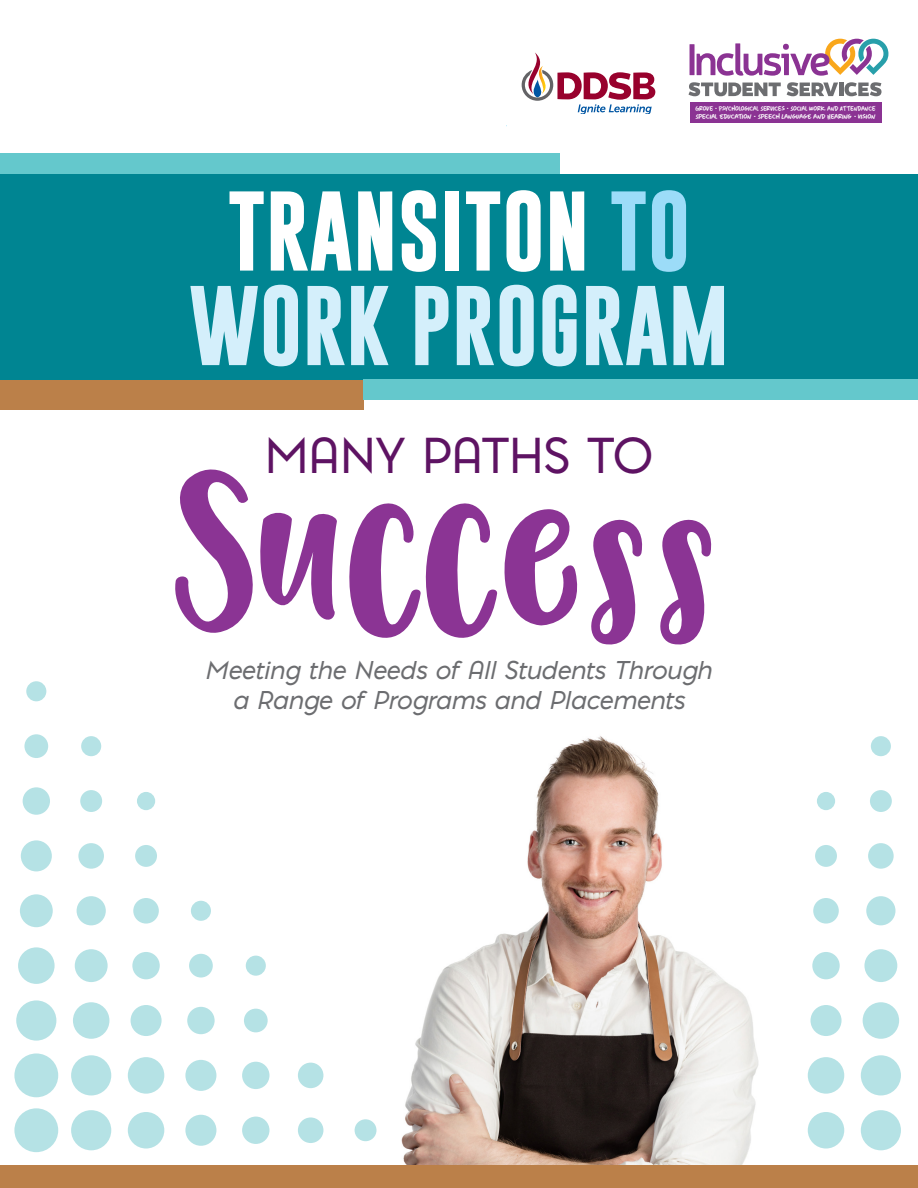
<style>
.page{position:relative;width:918px;height:1188px;background:#fff}
.page>*{position:absolute;margin:0;border:0;box-sizing:border-box;transform-origin:0 0}
.t1{font:167.7px "Camica";color:#8b3494}
.t2{font:700 81px "Gobold";color:#fff}
.t3{font:700 81px "Gobold";color:#d4effb}
.H1B{font:46.95px "Pontiac";letter-spacing:-.015em;color:#5e1363}
.Body_Copy{font:italic 24px/30px "Pontiac";color:#6c6d70;text-align:center}
.t4{font:7.2px/8.1px "DK More Or Less";letter-spacing:-.035em;color:#fff}
.s1{color:#9cdcf8}
.s2{font-size:140.7px}
</style>
<div class="page">
<div style="left:808px;top:1112px;width:36px;height:37px;background:#b5e2e5;border-radius:50%"></div>
<div style="left:808px;top:1057px;width:36px;height:37px;background:#b5e2e5;border-radius:50%"></div>
<div style="left:811px;top:1005px;width:31px;height:31px;background:#b5e2e5;border-radius:50%"></div>
<div style="left:812px;top:952px;width:28px;height:27px;background:#b5e2e5;border-radius:50%"></div>
<svg style="left:813px;top:898px;width:26px;height:26px"></svg>
<div style="left:815px;top:845px;width:22px;height:22px;background:#b5e2e5;border-radius:50%"></div>
<div style="left:817px;top:792px;width:18px;height:18px;background:#b5e2e5;border-radius:50%"></div>
<div style="left:861px;top:1110px;width:40px;height:40px;background:#b5e2e5;border-radius:50%"></div>
<div style="left:861px;top:1055px;width:40px;height:40px;background:#b5e2e5;border-radius:50%"></div>
<div style="left:863px;top:1002px;width:36px;height:37px;background:#b5e2e5;border-radius:50%"></div>
<div style="left:864px;top:949px;width:33px;height:33px;background:#b5e2e5;border-radius:50%"></div>
<div style="left:866px;top:896px;width:29px;height:29px;background:#b5e2e5;border-radius:50%"></div>
<div style="left:868px;top:843px;width:26px;height:26px;background:#b5e2e5;border-radius:50%"></div>
<div style="left:870px;top:790px;width:22px;height:22px;background:#b5e2e5;border-radius:50%"></div>
<div style="left:871px;top:736px;width:20px;height:20px;background:#b5e2e5;border-radius:50%"></div>
<img style="left:346px;top:736px;width:436px;height:430px">
<svg style="left:522px;top:52px;width:133px;height:62px"></svg>
<div style="left:690px;top:102px;width:192px;height:20px;background:#8b3393"></div>
<div style="left:690px;top:44px;width:5px;height:31px;background:#8b3393"></div>
<svg style="left:697px;top:39px;width:191px;height:37px"></svg>
<svg style="left:688px;top:82px;width:93px;height:14px"></svg>
<svg style="left:787px;top:82px;width:51px;height:14px"></svg>
<hr style="left:839px;top:83px;width:4px;height:13px;background:#6c6d70">
<svg style="left:845px;top:82px;width:37px;height:14px"></svg>
<div style="left:0;top:380px;width:364px;height:30px;background:#bb8049"></div>
<div style="left:0;top:174px;width:918px;height:206px;background:#008592"></div>
<div style="left:355px;top:1119px;width:22px;height:22px;background:#b5e2e5;border-radius:50%"></div>
<div style="left:298px;top:1117px;width:25px;height:26px;background:#b5e2e5;border-radius:50%"></div>
<div style="left:298px;top:1063px;width:25px;height:25px;background:#b5e2e5;border-radius:50%"></div>
<div style="left:242px;top:1117px;width:27px;height:27px;background:#b5e2e5;border-radius:50%"></div>
<div style="left:242px;top:1062px;width:27px;height:27px;background:#b5e2e5;border-radius:50%"></div>
<div style="left:244px;top:1009px;width:24px;height:23px;background:#b5e2e5;border-radius:50%"></div>
<div style="left:246px;top:956px;width:20px;height:20px;background:#b5e2e5;border-radius:50%"></div>
<div style="left:185px;top:1115px;width:31px;height:31px;background:#b5e2e5;border-radius:50%"></div>
<div style="left:185px;top:1060px;width:31px;height:31px;background:#b5e2e5;border-radius:50%"></div>
<div style="left:187px;top:1007px;width:28px;height:27px;background:#b5e2e5;border-radius:50%"></div>
<div style="left:189px;top:954px;width:24px;height:24px;background:#b5e2e5;border-radius:50%"></div>
<div style="left:191px;top:901px;width:20px;height:20px;background:#b5e2e5;border-radius:50%"></div>
<div style="left:128px;top:1112px;width:36px;height:37px;background:#b5e2e5;border-radius:50%"></div>
<div style="left:128px;top:1057px;width:36px;height:37px;background:#b5e2e5;border-radius:50%"></div>
<div style="left:131px;top:1005px;width:31px;height:31px;background:#b5e2e5;border-radius:50%"></div>
<div style="left:132px;top:952px;width:28px;height:27px;background:#b5e2e5;border-radius:50%"></div>
<div style="left:133px;top:898px;width:26px;height:26px;background:#b5e2e5;border-radius:50%"></div>
<div style="left:135px;top:845px;width:22px;height:22px;background:#b5e2e5;border-radius:50%"></div>
<div style="left:137px;top:792px;width:18px;height:18px;background:#b5e2e5;border-radius:50%"></div>
<div style="left:71px;top:1110px;width:40px;height:40px;background:#b5e2e5;border-radius:50%"></div>
<div style="left:71px;top:1055px;width:40px;height:40px;background:#b5e2e5;border-radius:50%"></div>
<div style="left:73px;top:1002px;width:36px;height:37px;background:#b5e2e5;border-radius:50%"></div>
<div style="left:75px;top:949px;width:33px;height:33px;background:#b5e2e5;border-radius:50%"></div>
<div style="left:77px;top:896px;width:29px;height:29px;background:#b5e2e5;border-radius:50%"></div>
<div style="left:78px;top:843px;width:26px;height:26px;background:#b5e2e5;border-radius:50%"></div>
<div style="left:80px;top:790px;width:22px;height:22px;background:#b5e2e5;border-radius:50%"></div>
<div style="left:81px;top:736px;width:20px;height:20px;background:#b5e2e5;border-radius:50%"></div>
<div style="left:14px;top:1108px;width:44px;height:44px;background:#b5e2e5;border-radius:50%"></div>
<div style="left:14px;top:1053px;width:44px;height:44px;background:#b5e2e5;border-radius:50%"></div>
<div style="left:16px;top:1000px;width:40px;height:41px;background:#b5e2e5;border-radius:50%"></div>
<div style="left:18px;top:947px;width:37px;height:37px;background:#b5e2e5;border-radius:50%"></div>
<div style="left:20px;top:894px;width:33px;height:33px;background:#b5e2e5;border-radius:50%"></div>
<div style="left:21px;top:840px;width:31px;height:31px;background:#b5e2e5;border-radius:50%"></div>
<div style="left:23px;top:787px;width:27px;height:28px;background:#b5e2e5;border-radius:50%"></div>
<div style="left:24px;top:734px;width:24px;height:24px;background:#b5e2e5;border-radius:50%"></div>
<div style="left:26px;top:681px;width:20px;height:20px;background:#b5e2e5;border-radius:50%"></div>
<div style="left:0;top:1166px;width:918px;height:22px;background:#bb8049"></div>
<div style="left:0;top:154px;width:560px;height:20px;background:#64c8cc"></div>
<div style="left:364px;top:380px;width:554px;height:20px;background:#64c8cc"></div>
<p class="t4" style="left:695px;top:104px;width:182px">GROVE <sup>.</sup> PSYCHOLOGICAL SERVICES <sup>.</sup> SOCIAL WORK AND ATTENDANCE<br>SPECIAL EDUCATION <sup>.</sup> SPEECH LANGUAGE AND HEARING <sup>.</sup> VISION</p>
<h1 class="t2" style="left:228px;top:178px;width:464px">TRANSITON <span class="s1">TO</span></h1>
<h1 class="t3" style="left:189px;top:273px;width:542px">WORK PROGRAM</h1>
<h1 class="H1B" style="left:265px;top:421px;width:391px">MANY PATHS TO</h1>
<h1 class="t1" style="left:176px;top:436px;width:550px">SUCCE<span class="s2">SS</span></h1>
<p class="Body_Copy" style="left:206px;top:655px;width:508px">Meeting the Needs of All Students Through a Range of Programs and Placements</p>
</div>
